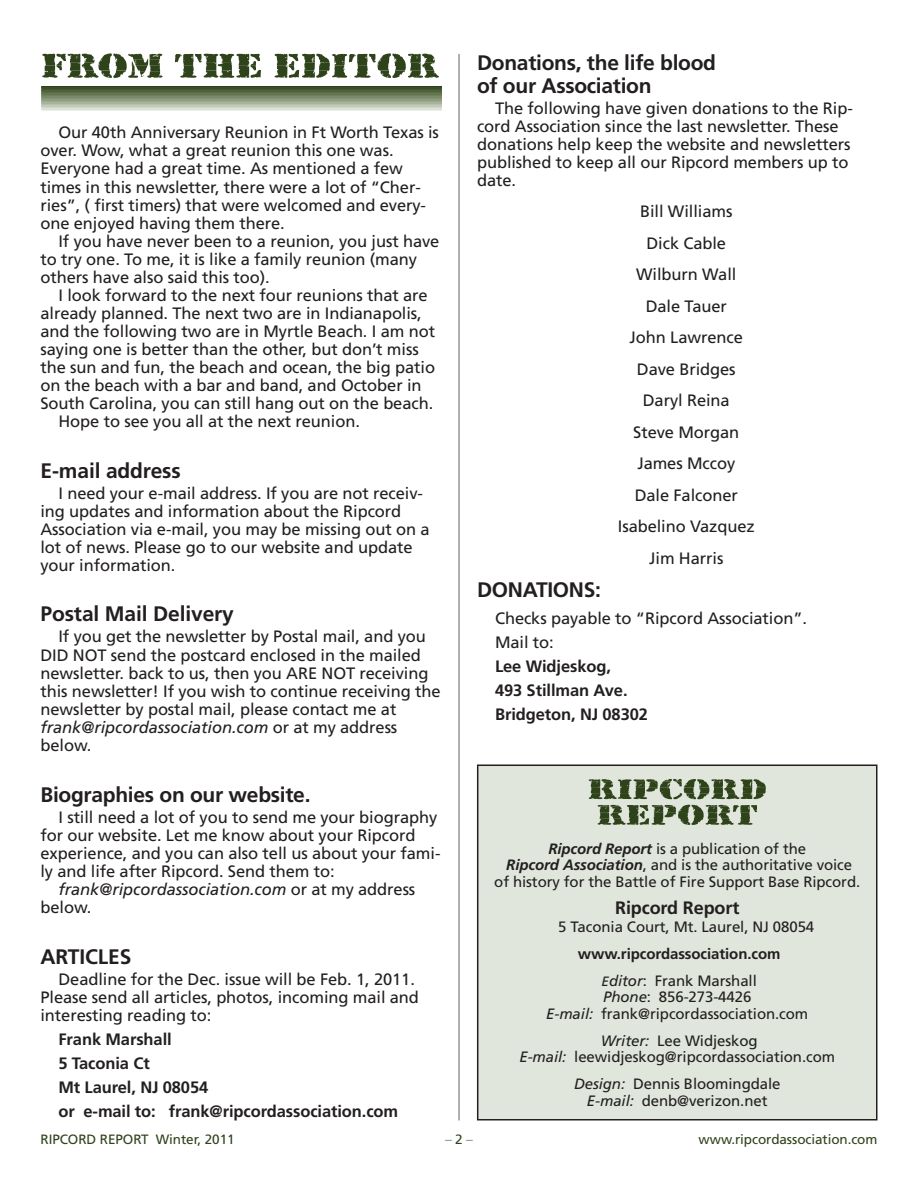
<style>
.page{position:relative;width:918px;height:1188px;background:#fff}
.page>*{position:absolute;margin:0;border:0;box-sizing:border-box;transform-origin:0 0}
.t1{font:700 21px/23.1px "Frutiger";letter-spacing:-.015em;color:#231f20}
.t2{font:700 18px "Frutiger";letter-spacing:-.005em;color:#231f20}
.t3{font:16.5px/18px "Frutiger";letter-spacing:-.005em;color:#231f20}
.t4{font:700 16.5px/24px "Frutiger";letter-spacing:-.005em;color:#231f20}
.t5{font:italic 16.5px "Frutiger";letter-spacing:-.005em;color:#231f20}
.t6{font:15px/16.5px "Frutiger";letter-spacing:-.005em;color:#231f20;text-align:center}
.t7{font:700 15px/27px "Frutiger";letter-spacing:-.005em;color:#231f20;text-align:center}
.t8{font:13.5px "Frutiger";letter-spacing:-.005em;color:#2f431b}
.t9{font:13.5px "Frutiger";color:#8a9879}
.s1{font-style:italic}
.s2{font-style:normal}
.s3{font-weight:700;font-style:italic}
.s4{font-weight:400;font-style:italic;font-size:13.5px}
.s5{font-weight:400;font-style:italic}
.s6{font-weight:400}
.s7{color:#2f431b}
</style>
<div class="page">
<hr style="left:458px;top:54px;width:2px;height:1067px;background:#939598">
<hr style="left:41px;top:86px;width:400px;height:1px;background:#2f431b">
<hr style="left:41px;top:87px;width:400px;height:2px;background:#3b4e27">
<hr style="left:41px;top:89px;width:400px;height:1px;background:#455831">
<hr style="left:41px;top:90px;width:400px;height:2px;background:#50623c">
<hr style="left:41px;top:92px;width:400px;height:1px;background:#5a6c46">
<hr style="left:41px;top:93px;width:400px;height:2px;background:#657551">
<hr style="left:41px;top:95px;width:400px;height:1px;background:#6f7f5b">
<hr style="left:41px;top:96px;width:400px;height:2px;background:#7a8967">
<hr style="left:41px;top:98px;width:400px;height:1px;background:#849373">
<hr style="left:41px;top:99px;width:400px;height:2px;background:#909d7f">
<hr style="left:41px;top:101px;width:400px;height:1px;background:#9ca98c">
<hr style="left:41px;top:102px;width:400px;height:2px;background:#a8b39b">
<hr style="left:41px;top:104px;width:400px;height:1px;background:#b5bfa9">
<hr style="left:41px;top:105px;width:400px;height:2px;background:#c2cbb8">
<hr style="left:41px;top:107px;width:400px;height:1px;background:#cfd7c7">
<hr style="left:41px;top:108px;width:400px;height:2px;background:#dce2d6">
<hr style="left:41px;top:110px;width:400px;height:1px;background:#ebefe8">
<svg style="left:42px;top:53px;width:121px;height:25px"></svg>
<svg style="left:175px;top:54px;width:86px;height:24px"></svg>
<svg style="left:275px;top:53px;width:164px;height:25px"></svg>
<div style="left:478px;top:765px;width:399px;height:355px;background:#e0e6dc"></div>
<div style="left:477px;top:765px;width:401px;height:356px;border:2px solid #231f20"></div>
<svg style="left:598px;top:805px;width:159px;height:20px"></svg>
<svg style="left:589px;top:779px;width:177px;height:20px"></svg>
<p class="t3" style="left:40px;top:125px;width:400px;text-indent:18px">Our 40th Anniversary Reunion in Ft Worth Texas is over. Wow, what a great reunion this one was.<br>Everyone had a great time. As mentioned a few times in this newsletter, there were a lot of “Cher&shy;ries”, ( first timers) that were welcomed and every&shy;one enjoyed having them there.</p>
<p class="t3" style="left:40px;top:233px;width:400px;text-indent:18px">If you have never been to a reunion, you just have to try one. To me, it is like a family reunion (many others have also said this too).</p>
<p class="t3" style="left:58px;top:287px;width:371px">I look forward to the next four reunions that are</p>
<p class="t3" style="left:40px;top:305px;width:383px">already planned. The next two are in Indianapolis,</p>
<p class="t3" style="left:40px;top:323px;width:396px">and the following two are in Myrtle Beach. I am not</p>
<p class="t3" style="left:40px;top:342px;width:380px">saying one is better than the other, but don’t miss</p>
<p class="t3" style="left:40px;top:360px;width:396px">the sun and fun, the beach and ocean, the big patio</p>
<p class="t3" style="left:40px;top:378px;width:383px">on the beach with a bar and band, and October in</p>
<p class="t3" style="left:40px;top:396px;width:394px">South Carolina, you can still hang out on the beach.</p>
<p class="t3" style="left:58px;top:414px;width:303px">Hope to see you all at the next reunion.</p>
<p class="t1" style="left:40px;top:460px;width:142px">E-mail address</p>
<p class="t3" style="left:40px;top:485px;width:391px;text-indent:18px">I need your e-mail address. If you are not receiv&shy;ing updates and information about the Ripcord Association via e-mail, you may be missing out on a lot of news. Please go to our website and update your information.</p>
<p class="t1" style="left:40px;top:604px;width:195px">Postal Mail Delivery</p>
<p class="t3" style="left:40px;top:629px;width:402px;text-indent:18px">If you get the newsletter by Postal mail, and you DID NOT send the postcard enclosed in the mailed newsletter. back to us, then you ARE NOT receiving this newsletter! If you wish to continue receiving the newsletter by postal mail, please contact me at <span class="s1">frank@ripcordassociation.com</span> or at my address below.</p>
<p class="t1" style="left:40px;top:784px;width:272px">Biographies on our website.</p>
<p class="t3" style="left:58px;top:809px;width:380px">I still need a lot of you to send me your biography</p>
<p class="t3" style="left:40px;top:827px;width:377px">for our website. Let me know about your Ripcord</p>
<p class="t3" style="left:40px;top:845px;width:402px">experience, and you can also tell us about your fami-</p>
<p class="t3" style="left:40px;top:863px;width:296px">ly and life after Ripcord. Send them to:</p>
<p class="t5" style="left:58px;top:882px;width:358px">frank@ripcordassociation.com <span class="s2">or at my address</span></p>
<p class="t3" style="left:40px;top:899px;width:52px">below.</p>
<p class="t1" style="left:40px;top:946px;width:92px">ARTICLES</p>
<p class="t3" style="left:40px;top:971px;width:380px;text-indent:18px">Deadline for the Dec. issue will be Feb. 1, 2011.<br>Please send all articles, photos, incoming mail and interesting reading to:</p>
<p class="t4" style="left:58px;top:1028px;width:341px">Frank Marshall<br>5 Taconia Ct<br>Mt Laurel, NJ 08054<br>or e-mail to: frank@ripcordassociation.com</p>
<p class="t1" style="left:477px;top:53px;width:241px">Donations, the life blood of our Association</p>
<p class="t3" style="left:477px;top:100px;width:377px;text-indent:18px">The following have given donations to the Rip&shy;cord Association since the last newsletter. These donations help keep the website and newsletters published to keep all our Ripcord members up to date.</p>
<p class="t3" style="left:618px;top:197px;width:138px;line-height:31.5px;text-align:center">Bill Williams<br>Dick Cable<br>Wilburn Wall<br>Dale Tauer<br>John Lawrence<br>Dave Bridges<br>Daryl Reina<br>Steve Morgan<br>James Mccoy<br>Dale Falconer<br>Isabelino Vazquez<br>Jim Harris</p>
<p class="t1" style="left:477px;top:579px;width:126px">DONATIONS:</p>
<p class="t3" style="left:495px;top:607px;width:314px;line-height:24px">Checks payable to “Ripcord Association”.<br>Mail to:</p>
<p class="t4" style="left:495px;top:655px;width:154px">Lee Widjeskog,<br>493 Stillman Ave.<br>Bridgeton, NJ 08302</p>
<p class="t6" style="left:494px;top:841px;width:368px"><span class="s3">Ripcord Report</span> is a publication of the<br><span class="s3">Ripcord Association</span>, and is the authoritative voice<br>of history for the Battle of Fire Support Base Ripcord.</p>
<p class="t2" style="left:615px;top:900px;width:126px">Ripcord Report</p>
<p class="t6" style="left:558px;top:919px;width:257px">5 Taconia Court, Mt. Laurel, NJ 08054</p>
<p class="t7" style="left:578px;top:941px;width:204px">www.ripcordassociation.com<br><span class="s4">E</span><span class="s5">ditor</span><span class="s6">: Frank Marshall</span></p>
<p class="t6" style="left:546px;top:990px;width:264px"><span class="s1">Phone</span>: 856-273-4426<br><span class="s1">E-mail:</span> frank@ripcordassociation.com</p>
<p class="t6" style="left:519px;top:1033px;width:317px"><span class="s1">Writer:</span> Lee Widjeskog<br><span class="s1">E-mail:</span> leewidjeskog@ripcordassociation.com</p>
<p class="t6" style="left:574px;top:1077px;width:208px"><span class="s1">Design:</span> Dennis Bloomingdale<br><span class="s1">E-mail:</span> denb@verizon.net</p>
<p class="t8" style="left:40px;top:1134px;width:196px">RIPCORD REPORT Winter, 2011</p>
<p class="t9" style="left:445px;top:1134px;width:29px">–<span class="s7">2</span>–</p>
<p class="t8" style="left:699px;top:1134px;width:180px">www.ripcordassociation.com</p>
</div>
